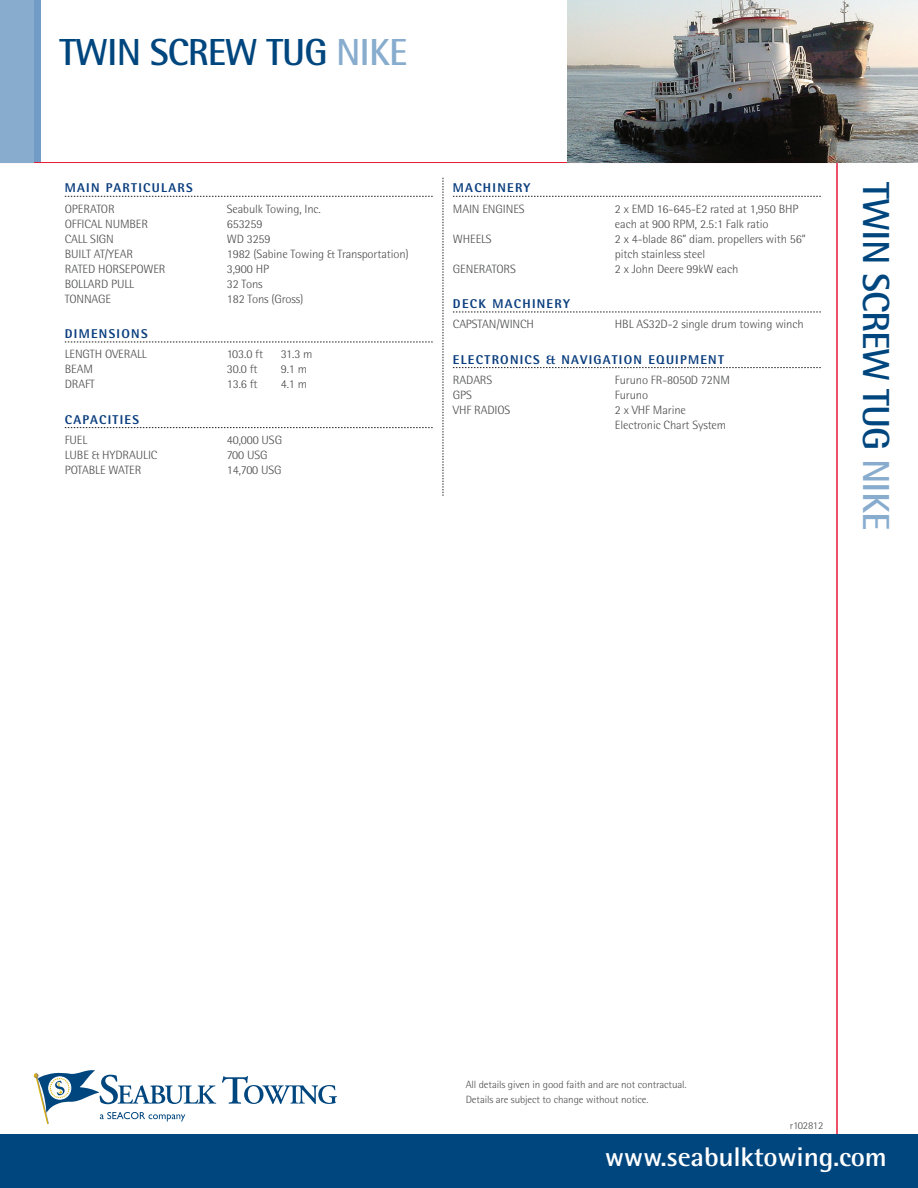
<style>
.page{position:relative;width:918px;height:1188px;background:#fff}
.page>*{position:absolute;margin:0;border:0;box-sizing:border-box;transform-origin:0 0}
.t1{font:700 37.65px "AT Rotis Semi Sans";letter-spacing:-.025em;color:#00467e}
.t2{font:700 27px "AT Rotis Semi Sans";letter-spacing:-.01em;color:#fff;scale:1.05 1}
.Categories{font:800 12.75px "AT Rotis Semi Sans";letter-spacing:.1em;color:#0a3e7e}
.Specs{font:300 12px "AT Rotis Semi Sans";letter-spacing:-.01em;color:#4b4c4d;scale:1.05 1}
.Specs-2{font:300 10.5px/15px "AT Rotis Semi Sans";letter-spacing:-.01em;color:#4b4c4d;scale:1.05 1}
.s1{color:#88acce}
</style>
<div class="page">
<hr style="left:836px;top:0;width:2px;height:1188px;background:#e51836">
<svg style="left:222px;top:1076px;width:115px;height:28px"></svg>
<svg style="left:34px;top:1070px;width:182px;height:54px"></svg>
<div style="left:0;top:0;width:40px;height:162px;background:#709cc6"></div>
<hr style="left:0;top:162px;width:837px;height:1px;background:#e51836">
<div style="left:0;top:0;width:34px;height:162px;background:#88acce"></div>
<div style="left:0;top:1134px;width:918px;height:54px;background:#00467e"></div>
<img style="left:567px;top:0;width:351px;height:162px">
<svg style="left:443px;top:178px;width:1px;height:318px"></svg>
<svg style="left:65px;top:196px;width:368px;height:1px"></svg>
<svg style="left:65px;top:342px;width:368px;height:1px"></svg>
<svg style="left:65px;top:427px;width:368px;height:1px"></svg>
<svg style="left:453px;top:196px;width:368px;height:1px"></svg>
<svg style="left:453px;top:312px;width:368px;height:1px"></svg>
<svg style="left:453px;top:367px;width:368px;height:1px"></svg>
<h1 class="t1" style="left:59px;top:29px;width:349px">TWIN SCREW TUG <span class="s1">NIKE</span></h1>
<p class="Categories" style="left:65px;top:180px;width:129px">MAIN PARTICULARS</p>
<p class="Specs" style="left:65px;top:202px;width:49px">OPERATOR</p>
<p class="Specs" style="left:227px;top:202px;width:91px">Seabulk Towing, Inc.</p>
<p class="Specs" style="left:65px;top:217px;width:81px">OFFICAL NUMBER</p>
<p class="Specs" style="left:227px;top:217px;width:36px">653259</p>
<p class="Specs" style="left:65px;top:232px;width:48px">CALL SIGN</p>
<p class="Specs" style="left:227px;top:232px;width:43px">WD 3259</p>
<p class="Specs" style="left:65px;top:247px;width:67px">BUILT AT/YEAR</p>
<p class="Specs" style="left:227px;top:247px;width:175px">1982 (Sabine Towing &amp; Transportation)</p>
<p class="Specs" style="left:65px;top:262px;width:98px">RATED HORSEPOWER</p>
<p class="Specs" style="left:227px;top:262px;width:42px">3,900 HP</p>
<p class="Specs" style="left:65px;top:277px;width:68px">BOLLARD PULL</p>
<p class="Specs" style="left:227px;top:277px;width:36px">32 Tons</p>
<p class="Specs" style="left:65px;top:292px;width:46px">TONNAGE</p>
<p class="Specs" style="left:227px;top:292px;width:74px">182 Tons (Gross)</p>
<p class="Categories" style="left:65px;top:326px;width:84px">DIMENSIONS</p>
<p class="Specs" style="left:65px;top:347px;width:80px">LENGTH OVERALL</p>
<p class="Specs" style="left:227px;top:347px;width:36px">103.0 ft</p>
<p class="Specs" style="left:281px;top:347px;width:32px">31.3 m</p>
<p class="Specs" style="left:65px;top:362px;width:28px">BEAM</p>
<p class="Specs" style="left:227px;top:362px;width:31px">30.0 ft</p>
<p class="Specs" style="left:281px;top:362px;width:27px">9.1 m</p>
<p class="Specs" style="left:65px;top:377px;width:30px">DRAFT</p>
<p class="Specs" style="left:227px;top:377px;width:31px">13.6 ft</p>
<p class="Specs" style="left:281px;top:377px;width:27px">4.1 m</p>
<p class="Categories" style="left:65px;top:411px;width:76px">CAPACITIES</p>
<p class="Specs" style="left:65px;top:433px;width:23px">FUEL</p>
<p class="Specs" style="left:227px;top:433px;width:54px">40,000 USG</p>
<p class="Specs" style="left:65px;top:448px;width:90px">LUBE &amp; HYDRAULIC</p>
<p class="Specs" style="left:227px;top:448px;width:40px">700 USG</p>
<p class="Specs" style="left:65px;top:463px;width:75px">POTABLE WATER</p>
<p class="Specs" style="left:227px;top:463px;width:54px">14,700 USG</p>
<p class="Categories" style="left:453px;top:180px;width:79px">MACHINERY</p>
<p class="Specs" style="left:453px;top:202px;width:70px">MAIN ENGINES</p>
<p class="Specs" style="left:615px;top:202px;width:176px">2 x EMD 16-645-E2 rated at 1,950 BHP</p>
<p class="Specs" style="left:615px;top:217px;width:148px">each at 900 RPM, 2.5:1 Falk ratio</p>
<p class="Specs" style="left:453px;top:232px;width:38px">WHEELS</p>
<p class="Specs" style="left:615px;top:232px;width:183px">2 x 4-blade 86” diam. propellers with 56”</p>
<p class="Specs" style="left:615px;top:247px;width:88px">pitch stainless steel</p>
<p class="Specs" style="left:453px;top:262px;width:62px">GENERATORS</p>
<p class="Specs" style="left:615px;top:262px;width:119px">2 x John Deere 99kW each</p>
<p class="Categories" style="left:453px;top:296px;width:119px">DECK MACHINERY</p>
<p class="Specs" style="left:453px;top:317px;width:79px">CAPSTAN/WINCH</p>
<p class="Specs" style="left:615px;top:317px;width:181px">HBL AS32D-2 single drum towing winch</p>
<p class="Categories" style="left:453px;top:351px;width:273px">ELECTRONICS &amp; NAVIGATION EQUIPMENT</p>
<p class="Specs" style="left:453px;top:373px;width:39px">RADARS</p>
<p class="Specs" style="left:615px;top:373px;width:111px">Furuno FR-8050D 72NM</p>
<p class="Specs" style="left:453px;top:388px;width:20px">GPS</p>
<p class="Specs" style="left:615px;top:388px;width:33px">Furuno</p>
<p class="Specs" style="left:453px;top:403px;width:56px">VHF RADIOS</p>
<p class="Specs" style="left:615px;top:403px;width:69px">2 x VHF Marine</p>
<p class="Specs" style="left:615px;top:418px;width:108px">Electronic Chart System</p>
<h1 class="t1" style="left:899px;top:182px;width:349px;rotate:90deg">TWIN SCREW TUG <span class="s1">NIKE</span></h1>
<p class="Specs-2" style="left:466px;top:1077px;width:212px">All details given in good faith and are not contractual.<br>Details are subject to change without notice.</p>
<p class="Specs-2" style="left:790px;top:1117px;width:34px">r102812</p>
<h2 class="t2" style="left:605px;top:1140px;width:270px">www.seabulktowing.com</h2>
</div>
